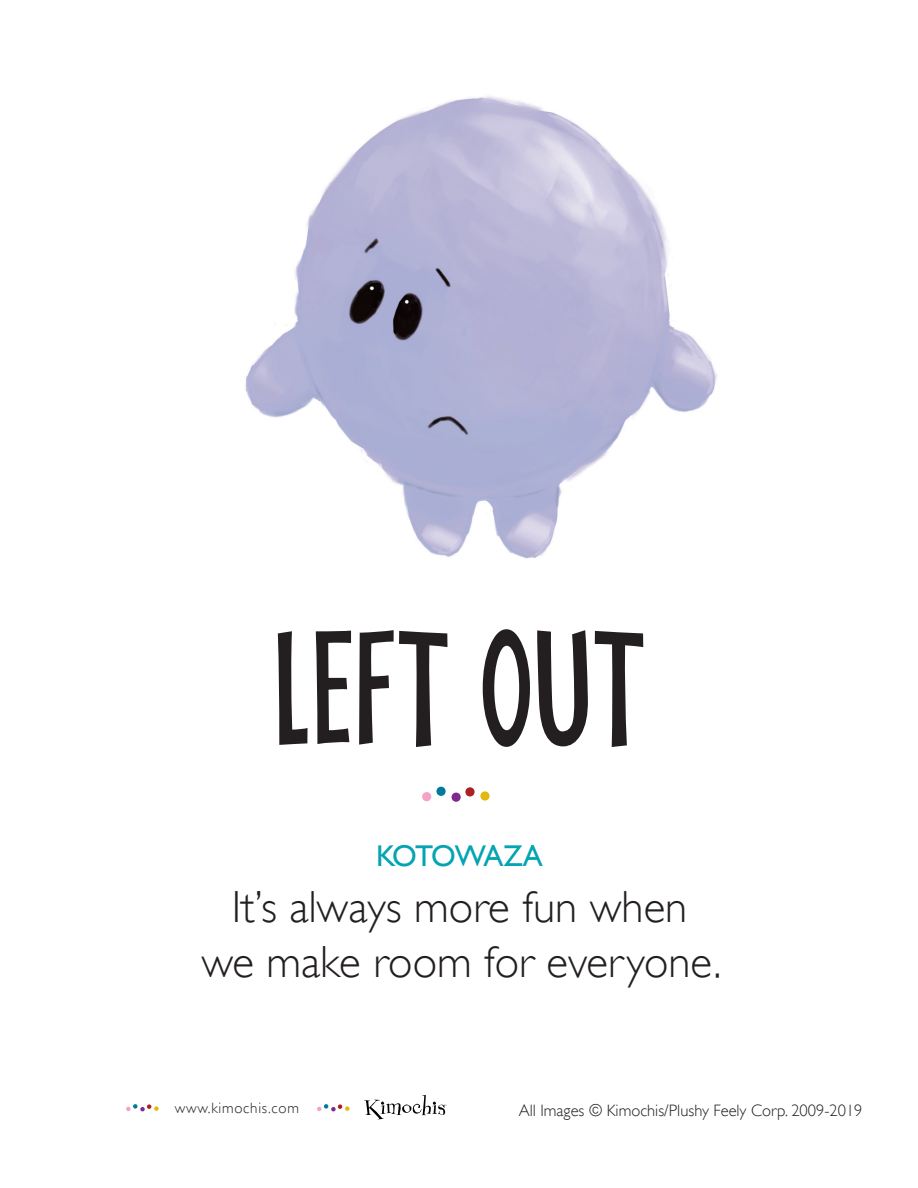
<style>
.page{position:relative;width:918px;height:1188px;background:#fff}
.page>*{position:absolute;margin:0;border:0;box-sizing:border-box;transform-origin:0 0}
.Feeling_Name{font:150px "Jamboks";color:#231f20}
.Kotowaza_Par{font:300 45px/55.5px "Gill Sans";color:#231f20;text-align:center}
.Kotowaza_Par-2{font:30px "Gill Sans";letter-spacing:-.065em;color:#04a4b2}
.t1{font:300 16.5px "Gill Sans";color:#231f20}
.t2{font:300 15px "Gill Sans";letter-spacing:.05em;color:#231f20}
</style>
<div class="page">
<svg style="left:364px;top:1095px;width:82px;height:24px"></svg>
<svg style="left:126px;top:1104px;width:33px;height:7px"></svg>
<svg style="left:317px;top:1104px;width:32px;height:7px"></svg>
<img style="left:245px;top:95px;width:472px;height:464px">
<svg style="left:422px;top:787px;width:24px;height:14px"></svg>
<svg style="left:452px;top:787px;width:38px;height:15px"></svg>
<p class="Feeling_Name" style="left:273px;top:607px;width:374px">LEFT OUT</p>
<p class="Kotowaza_Par-2" style="left:376px;top:839px;width:168px">KOTOWAZA</p>
<p class="Kotowaza_Par" style="left:201px;top:879px;width:522px">It’s always more fun when<br>we make room for everyone.</p>
<p class="t2" style="left:175px;top:1100px;width:126px">www.kimochis.com</p>
<p class="t1" style="left:519px;top:1101px;width:345px">All Images © Kimochis/Plushy Feely Corp. 2009-2019</p>
</div>
